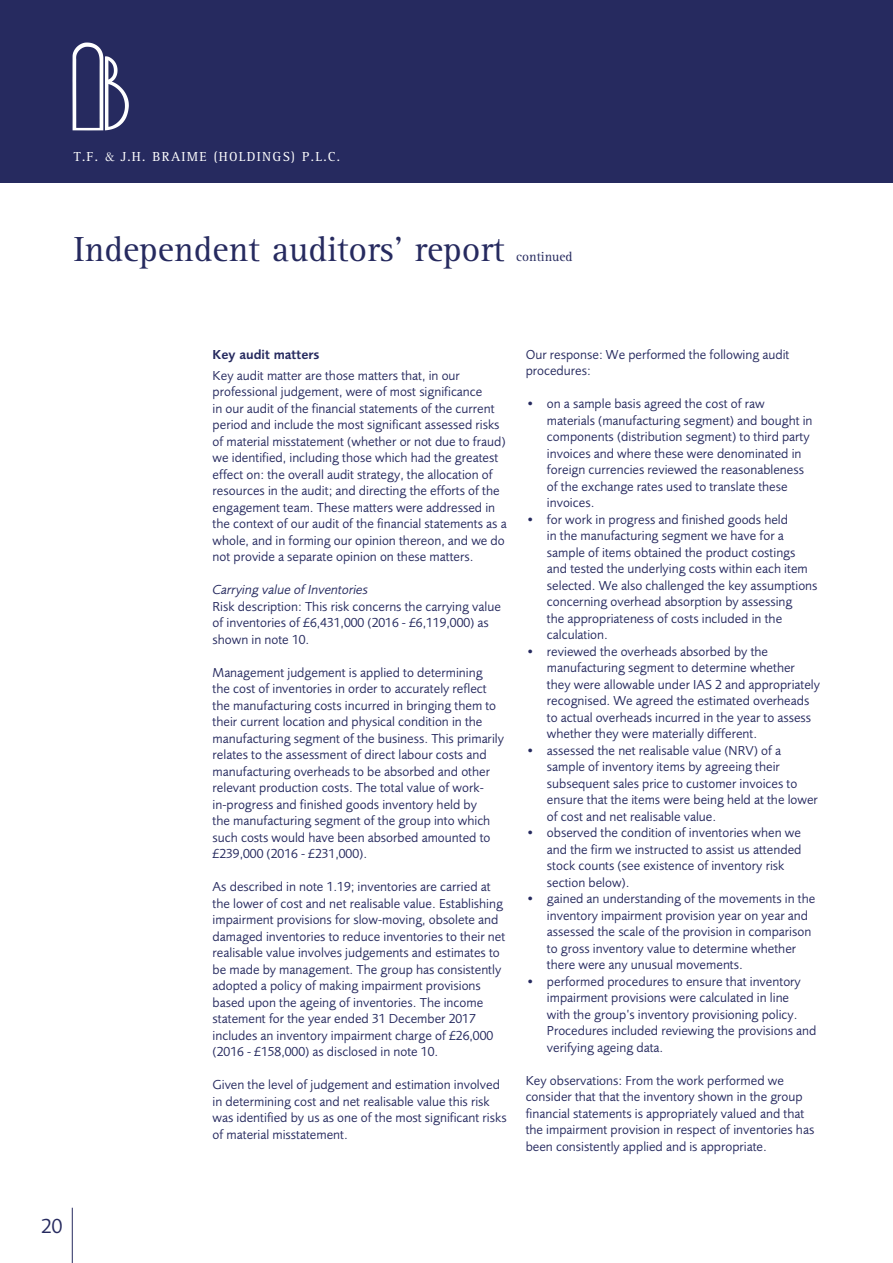
<style>
.page{position:relative;width:893px;height:1263px;background:#fff}
.page>*{position:absolute;margin:0;border:0;box-sizing:border-box;transform-origin:0 0}
.t1{font:36px "Rotis Serif";color:#262a5f}
.t2{font:21px "Foundry Sans";color:#262a5f}
.t3{font:13.5px/16.5px "Foundry Sans";color:#262a5f}
.t4{font:13.5px "Rotis Serif";letter-spacing:.095em;color:#fff}
.t5{font:italic 13.5px "Foundry Sans";color:#262a5f}
.t6{font:600 13.5px "Foundry Sans";color:#262a5f}
.t7{font:13.5px "Rotis Serif";color:#262a5f}
.s1{font-family:"Baskerville"}
</style>
<div class="page">
<div style="left:0;top:0;width:893px;height:183px;background:#262a5f"></div>
<hr style="left:72px;top:1208px;width:1px;height:55px;background:#262a5f">
<svg style="left:72px;top:43px;width:57px;height:87px"></svg>
<p class="t4" style="left:74px;top:149px;width:268px">T.F. <span class="s1">&amp;</span> J.H. BRAIME (HOLDINGS) P.L.C.</p>
<h1 class="t1" style="left:74px;top:228px;width:432px">Independent auditors’ report</h1>
<p class="t7" style="left:516px;top:249px;width:58px">continued</p>
<h2 class="t2" style="left:41px;top:1213px;width:23px">20</h2>
<p class="t6" style="left:213px;top:347px;width:108px">Key audit matters</p>
<p class="t3" style="left:213px;top:367px;width:296px">Key audit matter are those matters that, in our professional judgement, were of most significance<br>in our audit of the financial statements of the current period and include the most significant assessed risks of material misstatement (whether or not due to fraud) we identified, including those which had the greatest effect on: the overall audit strategy, the allocation of resources in the audit; and directing the efforts of the engagement team. These matters were addressed in the context of our audit of the financial statements as a whole, and in forming our opinion thereon, and we do not provide a separate opinion on these matters.</p>
<p class="t5" style="left:213px;top:582px;width:157px">Carrying value of Inventories</p>
<p class="t3" style="left:213px;top:598px;width:290px">Risk description: This risk concerns the carrying value of inventories of £6,431,000 (2016 - £6,119,000) as shown in note 10.</p>
<p class="t3" style="left:213px;top:664px;width:293px">Management judgement is applied to determining<br>the cost of inventories in order to accurately reflect the manufacturing costs incurred in bringing them to their current location and physical condition in the manufacturing segment of the business. This primarily relates to the assessment of direct labour costs and manufacturing overheads to be absorbed and other relevant production costs. The total value of work&shy;in-progress and finished goods inventory held by<br>the manufacturing segment of the group into which such costs would have been absorbed amounted to £239,000 (2016 - £231,000).</p>
<p class="t3" style="left:213px;top:878px;width:294px">As described in note 1.19; inventories are carried at the lower of cost and net realisable value. Establishing impairment provisions for slow-moving, obsolete and damaged inventories to reduce inventories to their net realisable value involves judgements and estimates to be made by management. The group has consistently adopted a policy of making impairment provisions based upon the ageing of inventories. The income statement for the year ended 31 December 2017 includes an inventory impairment charge of £26,000 (2016 - £158,000) as disclosed in note 10.</p>
<p class="t3" style="left:213px;top:1076px;width:296px">Given the level of judgement and estimation involved in determining cost and net realisable value this risk was identified by us as one of the most significant risks of material misstatement.</p>
<p class="t3" style="left:526px;top:346px;width:265px">Our response: We performed the following audit procedures:</p>
<p class="t3" style="left:547px;top:395px;width:267px;text-indent:-21px">• on a sample basis agreed the cost of raw materials (manufacturing segment) and bought in components (distribution segment) to third party invoices and where these were denominated in foreign currencies reviewed the reasonableness of the exchange rates used to translate these invoices.</p>
<p class="t3" style="left:547px;top:511px;width:272px;text-indent:-21px">• for work in progress and finished goods held<br>in the manufacturing segment we have for a sample of items obtained the product costings and tested the underlying costs within each item selected. We also challenged the key assumptions concerning overhead absorption by assessing<br>the appropriateness of costs included in the calculation.</p>
<p class="t3" style="left:547px;top:643px;width:275px;text-indent:-21px">• reviewed the overheads absorbed by the manufacturing segment to determine whether they were allowable under IAS 2 and appropriately recognised. We agreed the estimated overheads to actual overheads incurred in the year to assess whether they were materially different.</p>
<p class="t3" style="left:547px;top:742px;width:272px;text-indent:-21px">• assessed the net realisable value (NRV) of a sample of inventory items by agreeing their subsequent sales price to customer invoices to ensure that the items were being held at the lower of cost and net realisable value.</p>
<p class="t3" style="left:547px;top:824px;width:256px;text-indent:-21px">• observed the condition of inventories when we and the firm we instructed to assist us attended stock counts (see existence of inventory risk section below).</p>
<p class="t3" style="left:547px;top:890px;width:270px;text-indent:-21px">• gained an understanding of the movements in the inventory impairment provision year on year and assessed the scale of the provision in comparison to gross inventory value to determine whether there were any unusual movements.</p>
<p class="t3" style="left:547px;top:973px;width:271px;text-indent:-21px">• performed procedures to ensure that inventory impairment provisions were calculated in line<br>with the group’s inventory provisioning policy.<br>Procedures included reviewing the provisions and verifying ageing data.</p>
<p class="t3" style="left:526px;top:1072px;width:290px">Key observations: From the work performed we consider that that the inventory shown in the group financial statements is appropriately valued and that the impairment provision in respect of inventories has been consistently applied and is appropriate.</p>
</div>
